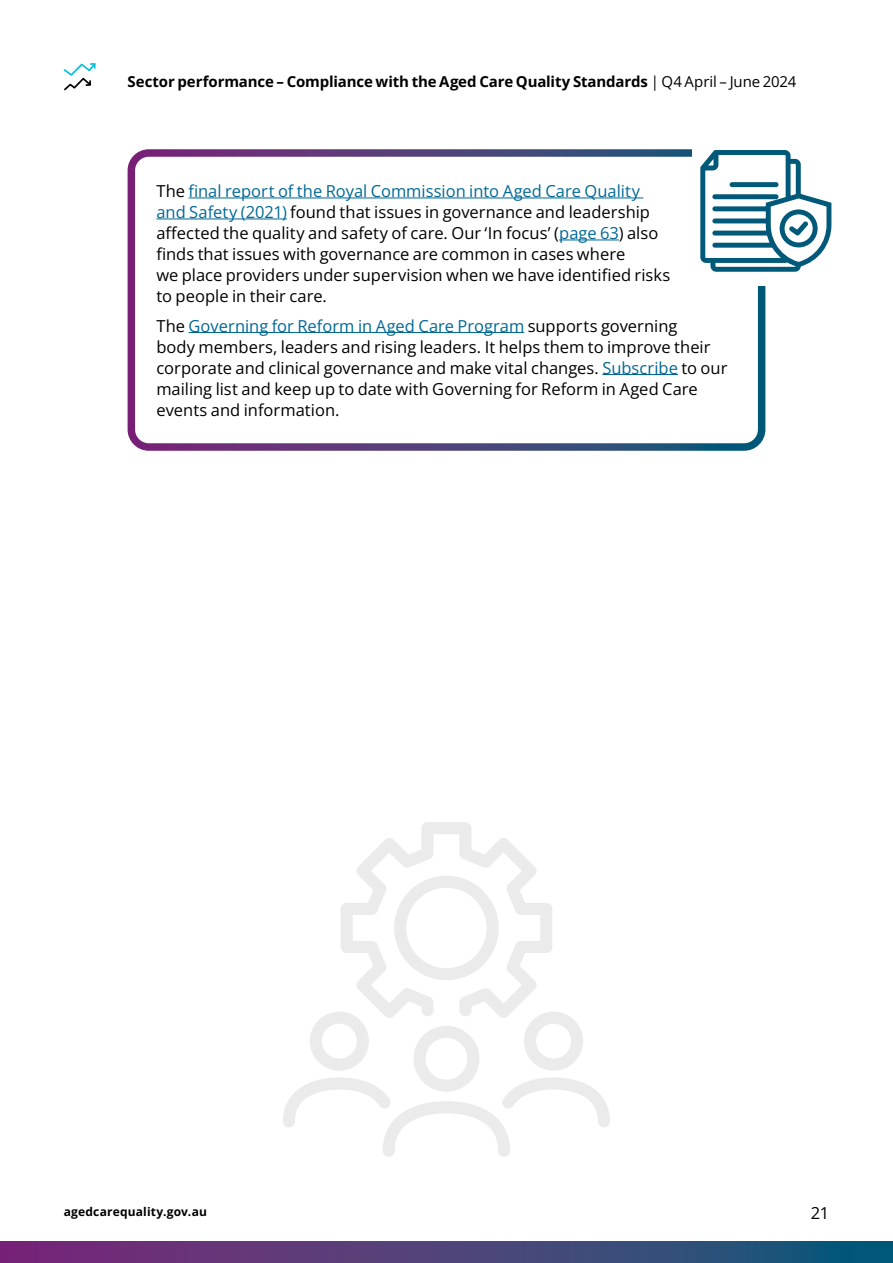
<style>
.page{position:relative;width:893px;height:1263px;background:#fff}
.page>*{position:absolute;margin:0;border:0;box-sizing:border-box;transform-origin:0 0}
.t1{font:16.5px/21px "Open Sans";color:#000}
.t2{font:700 15px "Open Sans";letter-spacing:-.01em;color:#000}
.t3{font:700 12px "Open Sans";letter-spacing:.01em;color:#000}
.s1{font-weight:400}
.s2{color:#006894}
</style>
<div class="page">
<svg style="left:0;top:1242px;width:893px;height:21px"></svg>
<svg style="left:283px;top:822px;width:327px;height:335px"></svg>
<svg style="left:64px;top:63px;width:32px;height:28px"></svg>
<hr style="left:189px;top:198px;width:454px;height:1px;background:#006894">
<hr style="left:156px;top:219px;width:131px;height:1px;background:#006894">
<hr style="left:559px;top:240px;width:60px;height:1px;background:#006894">
<hr style="left:189px;top:332px;width:335px;height:1px;background:#006894">
<hr style="left:602px;top:374px;width:76px;height:1px;background:#006894">
<div style="left:128px;top:149px;width:637px;height:302px;border:8px solid #fff;border-radius:18px"></div>
<div style="left:692px;top:136px;width:150px;height:150px;background:#fff"></div>
<svg style="left:700px;top:150px;width:132px;height:122px"></svg>
<p class="t2" style="left:128px;top:71px;width:670px">Sector performance – Compliance with the Aged Care Quality Standards <span class="s1">| Q4 April – June 2024</span></p>
<p class="t1" style="left:156px;top:180px;width:516px">The <span class="s2">final report of the Royal Commission into Aged Care Quality and Safety (2021)</span> found that issues in governance and leadership affected the quality and safety of care. Our ‘In focus’ (<span class="s2">page 63</span>) also finds that issues with governance are common in cases where<br>we place providers under supervision when we have identified risks to people in their care.</p>
<p class="t1" style="left:156px;top:315px;width:573px">The <span class="s2">Governing for Reform in Aged Care Program</span> supports governing<br>body members, leaders and rising leaders. It helps them to improve their corporate and clinical governance and make vital changes. <span class="s2">Subscribe</span> to our mailing list and keep up to date with Governing for Reform in Aged Care events and information.</p>
<p class="t3" style="left:64px;top:1203px;width:145px">agedcarequality.gov.au</p>
<p class="t1" style="left:811px;top:1202px;width:20px">21</p>
</div>
